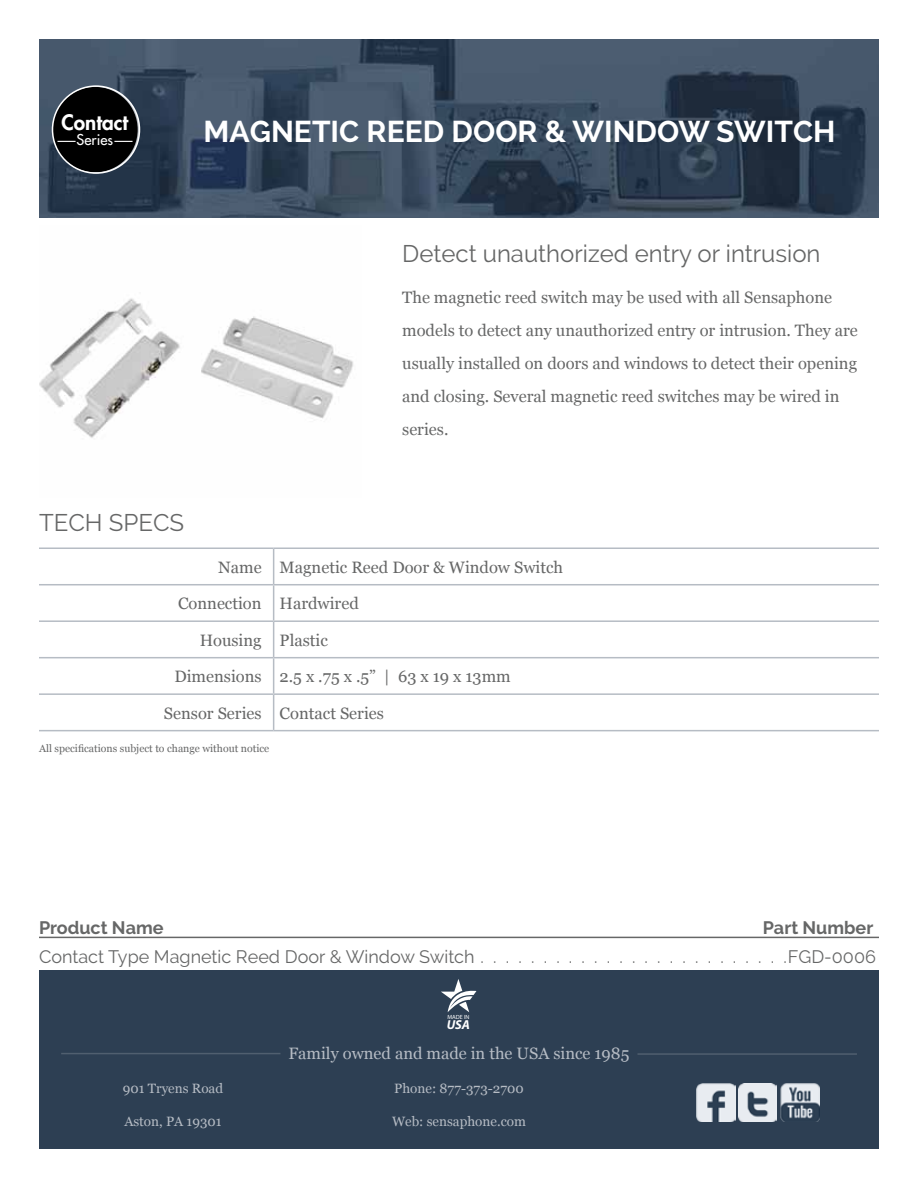
<style>
.page{position:relative;width:918px;height:1188px;background:#fff}
.page>*{position:absolute;margin:0;border:0;box-sizing:border-box;transform-origin:0 0}
.t1{font:700 30px "Raleway";color:#fff}
.t2{font:24px "Raleway";color:#666767}
.t3{font:800 20.7px "Futura";color:#fff}
.t4{font:18px "Raleway";color:#666767}
.t5{font:700 18px "Raleway";color:#666767}
.t6{font:16.5px/33px "Georgia";color:#666767}
.t7{font:16.5px "Georgia";color:#b6bcc4}
.t8{font:14.55px "Futura";color:#fff}
.t9{font:13.5px "Georgia";color:#b6bcc4}
.t10{font:italic 700 13.05px "Myriad Pro";color:#fff}
.t11{font:10.5px "Georgia";color:#666767}
.t12{font:6px "Myriad Pro";color:#fff}
</style>
<div class="page">
<div style="left:39px;top:970px;width:840px;height:179px;background:#2d3f53"></div>
<svg style="left:441px;top:979px;width:35px;height:33px"></svg>
<hr style="left:61px;top:1053px;width:219px;height:1px;background:#505f6f">
<hr style="left:637px;top:1053px;width:220px;height:2px;background:#505f6f">
<img style="left:697px;top:1084px;width:38px;height:38px">
<img style="left:738px;top:1084px;width:39px;height:38px">
<img style="left:781px;top:1083px;width:39px;height:39px">
<img style="left:39px;top:39px;width:840px;height:179px">
<svg style="left:52px;top:87px;width:86px;height:85px;background:#14171b"></svg>
<div style="left:52px;top:85px;width:88px;height:89px;border:2px solid #fff;border-radius:50%"></div>
<hr style="left:39px;top:937px;width:840px;height:1px;background:#666767">
<hr style="left:273px;top:549px;width:1px;height:35px;background:#b6bcc4">
<hr style="left:39px;top:584px;width:235px;height:1px;background:#b6bcc4">
<hr style="left:274px;top:584px;width:605px;height:1px;background:#b6bcc4">
<hr style="left:273px;top:585px;width:1px;height:35px;background:#b6bcc4">
<hr style="left:39px;top:620px;width:235px;height:2px;background:#b6bcc4">
<hr style="left:274px;top:620px;width:605px;height:2px;background:#b6bcc4">
<hr style="left:273px;top:622px;width:1px;height:35px;background:#b6bcc4">
<hr style="left:39px;top:657px;width:235px;height:1px;background:#b6bcc4">
<hr style="left:274px;top:657px;width:605px;height:1px;background:#b6bcc4">
<hr style="left:273px;top:658px;width:1px;height:35px;background:#b6bcc4">
<hr style="left:39px;top:693px;width:235px;height:2px;background:#b6bcc4">
<hr style="left:274px;top:693px;width:605px;height:2px;background:#b6bcc4">
<hr style="left:273px;top:695px;width:1px;height:35px;background:#b6bcc4">
<hr style="left:39px;top:730px;width:235px;height:1px;background:#b6bcc4">
<hr style="left:274px;top:730px;width:605px;height:1px;background:#b6bcc4">
<hr style="left:39px;top:548px;width:235px;height:1px;background:#b6bcc4">
<hr style="left:274px;top:548px;width:605px;height:1px;background:#b6bcc4">
<img style="left:39px;top:298px;width:314px;height:140px">
<p class="t3" style="left:61px;top:108px;width:68px">Contact</p>
<p class="t8" style="left:77px;top:131px;width:38px">Series</p>
<h1 class="t1" style="left:204px;top:114px;width:633px">MAGNETIC REED DOOR &amp; WINDOW SWITCH</h1>
<h2 class="t2" style="left:39px;top:509px;width:147px">TECH SPECS</h2>
<h2 class="t2" style="left:402px;top:240px;width:420px">Detect unauthorized entry or intrusion</h2>
<p class="t6" style="left:402px;top:281px;width:457px">The magnetic reed switch may be used with all Sensaphone models to detect any unauthorized entry or intrusion. They are usually installed on doors and windows to detect their opening and closing. Several magnetic reed switches may be wired in series.</p>
<p class="t6" style="left:218px;top:550px;width:346px">Name Magnetic Reed Door &amp; Window Switch</p>
<p class="t6" style="left:178px;top:587px;width:182px">Connection Hardwired</p>
<p class="t6" style="left:200px;top:623px;width:130px">Housing Plastic</p>
<p class="t6" style="left:174px;top:660px;width:338px">Dimensions 2.5 x .75 x .5” | 63 x 19 x 13mm</p>
<p class="t6" style="left:164px;top:696px;width:222px">Sensor Series Contact Series</p>
<p class="t11" style="left:39px;top:742px;width:232px">All specifications subject to change without notice</p>
<p class="t5" style="left:39px;top:917px;width:126px">Product Name</p>
<p class="t5" style="left:763px;top:917px;width:112px">Part Number</p>
<p class="t4" style="left:39px;top:946px;width:437px">Contact Type Magnetic Reed Door &amp; Window Switch</p>
<p class="t4" style="left:788px;top:946px;width:90px">FGD-0006</p>
<p class="t9" style="left:123px;top:1081px;width:102px">901 Tryens Road</p>
<p class="t9" style="left:124px;top:1114px;width:99px">Aston, PA 19301</p>
<p class="t12" style="left:447px;top:1013px;width:24px">MADE IN</p>
<p class="t10" style="left:447px;top:1016px;width:25px">USA</p>
<p class="t7" style="left:288px;top:1044px;width:343px">Family owned and made in the USA since 1985</p>
<p class="t9" style="left:394px;top:1081px;width:131px">Phone: 877-373-2700</p>
<p class="t9" style="left:392px;top:1114px;width:135px">Web: sensaphone.com</p>
</div>
